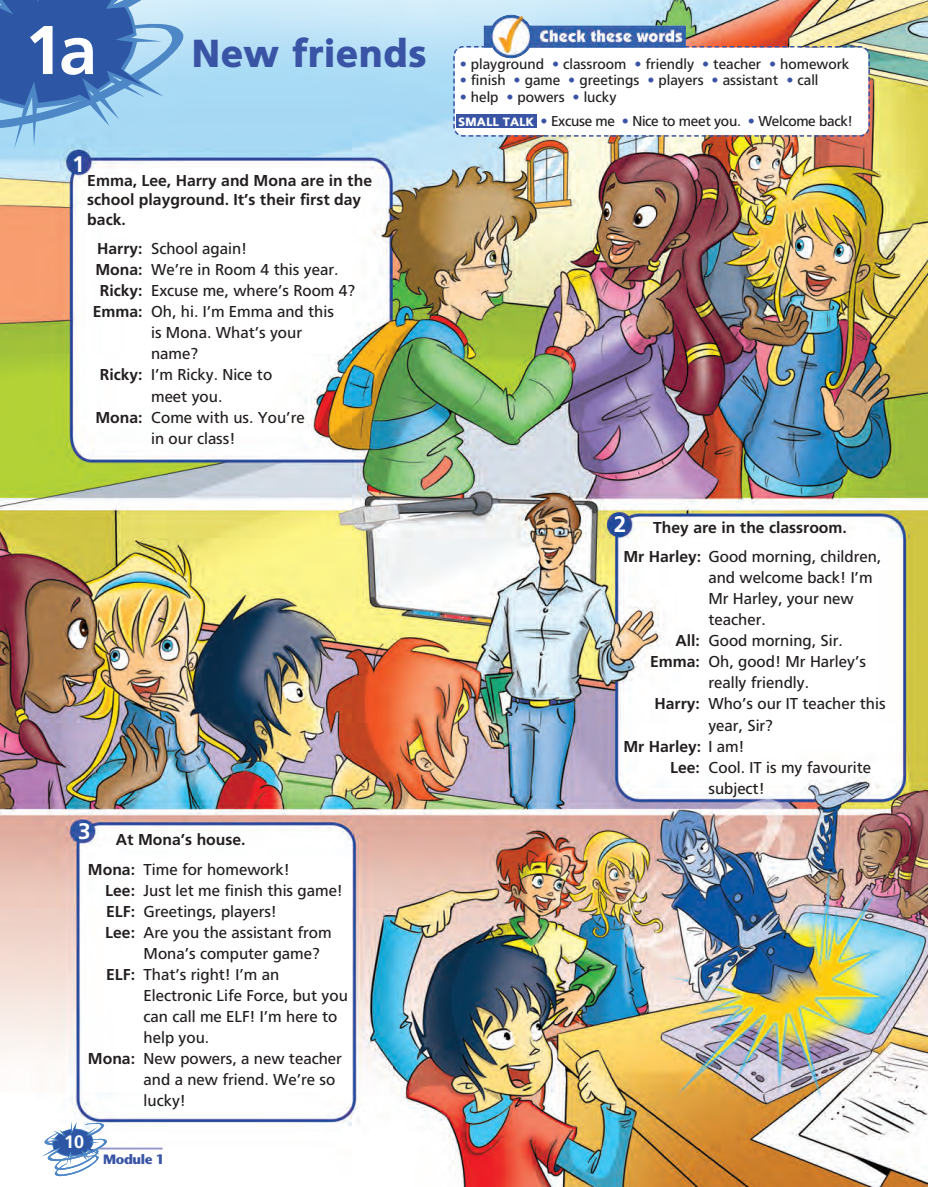
<style>
.page{position:relative;width:928px;height:1187px;background:#fff}
.page>*{position:absolute;margin:0;border:0;box-sizing:border-box;transform-origin:0 0}
.t1{font:700 68.7px "PF Catalog";color:#fff}
.t2{font:900 39px "PF Catalog";letter-spacing:-.01em;color:#3954a4}
.t3{font:700 22.5px "PF Catalog";color:#fff}
.t4{font:700 18px "PF Catalog";color:#fff}
.t5{font:15.75px "PF Catalog";color:#231f20}
.t6{font:700 15.75px/29.5px "PF Catalog";color:#231f20}
.t7{font:14.25px "PF Catalog";color:#231f20}
.t8{font:14.25px/24px "PF Catalog";letter-spacing:-.02em;color:#231f20}
.t9{font:700 13.5px "Stone Sans Std";letter-spacing:-.03em;color:#3954a4}
.s1{font-weight:700}
.s2{font-weight:400}
.s3{color:#3954a4}
.s4{font-weight:900;font-size:12px;color:#fff}
</style>
<div class="page">
<img style="left:0;top:0;width:928px;height:1186px">
<hr style="left:97px;top:1147px;width:65px;height:1px;background:#9195ca">
<svg style="left:42px;top:1121px;width:65px;height:54px"></svg>
<svg style="left:453px;top:45px;width:418px;height:92px"></svg>
<img style="left:484px;top:14px;width:202px;height:45px">
<div style="left:456px;top:114px;width:80px;height:14px;background:#3954a4"></div>
<svg style="left:0;top:0;width:185px;height:149px;background:#6a97cc"></svg>
<p class="t1" style="left:25px;top:22px;width:74px">1a</p>
<p class="t2" style="left:191px;top:38px;width:237px">New friends</p>
<p class="t3" style="left:72px;top:155px;width:14px">1</p>
<p class="t6" style="left:87px;top:172px;width:286px;line-height:19.5px">Emma, Lee, Harry and Mona are in the school playground. It’s their first day back.</p>
<p class="t5" style="left:97px;top:242px;width:152px"><span class="s1">Harry:</span> School again!</p>
<p class="t5" style="left:95px;top:263px;width:245px"><span class="s1">Mona:</span> We’re in Room 4 this year.</p>
<p class="t5" style="left:100px;top:284px;width:257px"><span class="s1">Ricky:</span> Excuse me, where’s Room 4?</p>
<p class="t5" style="left:93px;top:305px;width:243px"><span class="s1">Emma:</span> Oh, hi. I’m Emma and this</p>
<p class="t5" style="left:151px;top:326px;width:152px">is Mona. What’s your</p>
<p class="t5" style="left:151px;top:347px;width:49px">name?</p>
<p class="t5" style="left:100px;top:368px;width:174px"><span class="s1">Ricky:</span> I’m Ricky. Nice to</p>
<p class="t5" style="left:151px;top:389px;width:73px">meet you.</p>
<p class="t5" style="left:95px;top:410px;width:211px"><span class="s1">Mona:</span> Come with us. You’re</p>
<p class="t5" style="left:151px;top:431px;width:86px">in our class!</p>
<p class="t3" style="left:78px;top:821px;width:14px">3</p>
<p class="t6" style="left:88px;top:826px;width:203px;text-indent:28px">At Mona’s house.<br>Mona: <span class="s2">Time for homework!</span></p>
<p class="t5" style="left:105px;top:883px;width:239px"><span class="s1">Lee:</span> Just let me finish this game!</p>
<p class="t5" style="left:106px;top:904px;width:172px"><span class="s1">ELF:</span> Greetings, players!</p>
<p class="t5" style="left:105px;top:925px;width:228px"><span class="s1">Lee:</span> Are you the assistant from</p>
<p class="t5" style="left:144px;top:946px;width:178px">Mona’s computer game?</p>
<p class="t5" style="left:106px;top:967px;width:175px"><span class="s1">ELF:</span> That’s right! I’m an</p>
<p class="t5" style="left:144px;top:988px;width:206px">Electronic Life Force, but you</p>
<p class="t5" style="left:144px;top:1009px;width:195px">can call me ELF! I’m here to</p>
<p class="t5" style="left:144px;top:1030px;width:67px">help you.</p>
<p class="t5" style="left:88px;top:1051px;width:256px"><span class="s1">Mona:</span> New powers, a new teacher</p>
<p class="t5" style="left:144px;top:1072px;width:193px">and a new friend. We’re so</p>
<p class="t5" style="left:144px;top:1093px;width:44px">lucky!</p>
<p class="t4" style="left:64px;top:1133px;width:22px">10</p>
<p class="t9" style="left:103px;top:1150px;width:63px">Module 1</p>
<p class="t7" style="left:460px;top:58px;width:391px"><span class="s3">•</span> playground <span class="s3">•</span> classroom <span class="s3">•</span> friendly <span class="s3">•</span> teacher <span class="s3">•</span> homework</p>
<p class="t7" style="left:460px;top:75px;width:360px"><span class="s3">•</span> finish <span class="s3">•</span> game <span class="s3">•</span> greetings <span class="s3">•</span> players <span class="s3">•</span> assistant <span class="s3">•</span> call</p>
<p class="t8" style="left:458px;top:86px;width:397px"><span class="s3">•</span> help <span class="s3">•</span> powers <span class="s3">•</span> lucky<br><span class="s4">SMALL TALK</span> <span class="s3">•</span> Excuse me <span class="s3">•</span> Nice to meet you. <span class="s3">•</span> Welcome back!</p>
<p class="t3" style="left:614px;top:514px;width:14px">2</p>
<p class="t6" style="left:623px;top:514px;width:259px;text-align:center">They are in the classroom.<br>Mr Harley: <span class="s2">Good morning, children,</span></p>
<p class="t5" style="left:708px;top:571px;width:166px">and welcome back! I’m</p>
<p class="t5" style="left:708px;top:592px;width:147px">Mr Harley, your new</p>
<p class="t5" style="left:708px;top:613px;width:59px">teacher.</p>
<p class="t5" style="left:675px;top:634px;width:169px"><span class="s1">All:</span> Good morning, Sir.</p>
<p class="t5" style="left:650px;top:655px;width:218px"><span class="s1">Emma:</span> Oh, good! Mr Harley’s</p>
<p class="t5" style="left:708px;top:676px;width:102px">really friendly.</p>
<p class="t5" style="left:654px;top:697px;width:233px"><span class="s1">Harry:</span> Who’s our IT teacher this</p>
<p class="t5" style="left:708px;top:718px;width:66px">year, Sir?</p>
<p class="t6" style="left:623px;top:732px;width:123px">Mr Harley: <span class="s2">I am!</span></p>
<p class="t5" style="left:670px;top:760px;width:203px"><span class="s1">Lee:</span> Cool. IT is my favourite</p>
<p class="t5" style="left:708px;top:781px;width:58px">subject!</p>
</div>
